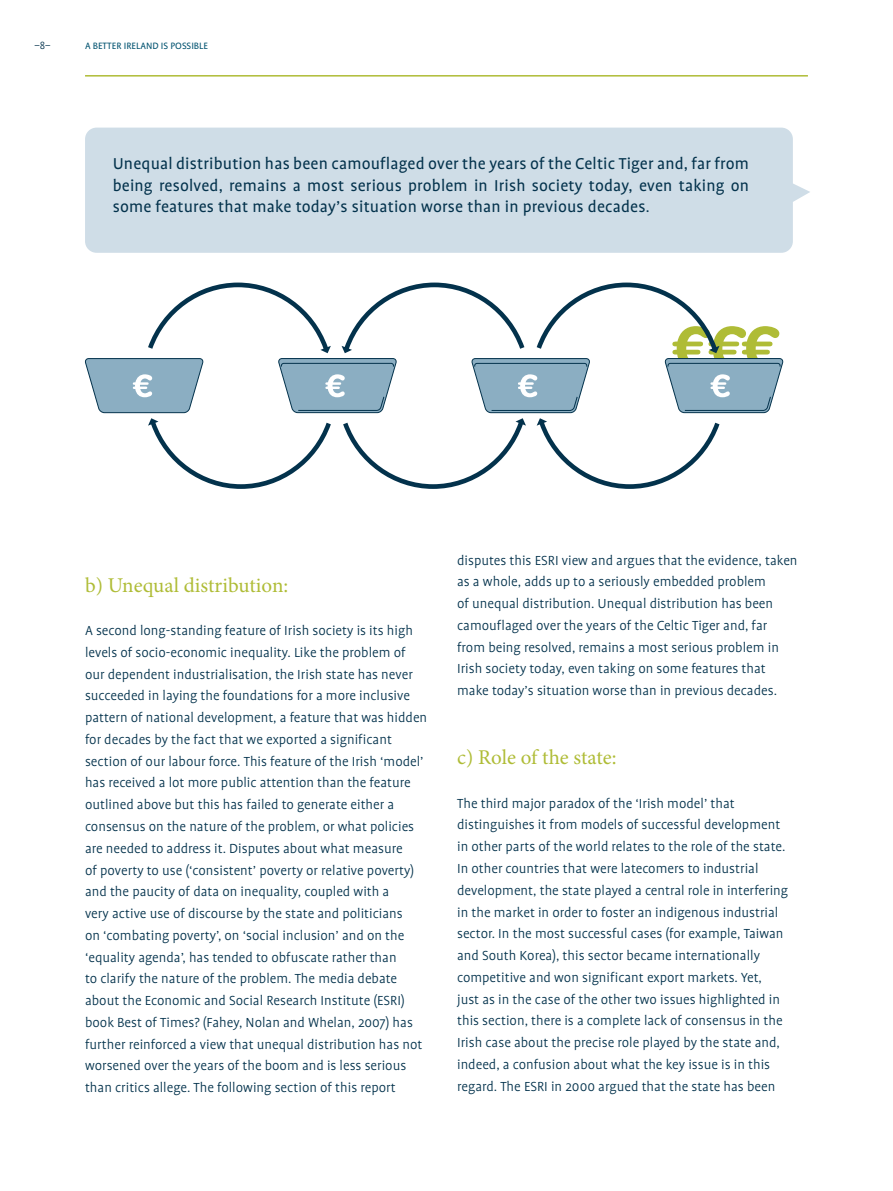
<style>
.page{position:relative;width:893px;height:1191px;background:#fff}
.page>*{position:absolute;margin:0;border:0;box-sizing:border-box;transform-origin:0 0}
.t1{font:21px "Minion Pro";letter-spacing:-.005em;color:#afbc36}
.t2{font:18px/21.6px "Profile";letter-spacing:.01em;color:#03324c;text-align:justify}
.t3{font:300 15px/21.8px "Profile";color:#03324c}
.t4{font:300 12px "Profile";color:#03324c}
.t5{font:10.5px "Profile";color:#025370}
.s1{font-size:16.5px}
</style>
<div class="page">
<hr style="left:85px;top:75px;width:723px;height:2px;background:#afbc36">
<div style="left:85px;top:128px;width:725px;height:125px;background:#cfdde7"></div>
<svg style="left:85px;top:282px;width:698px;height:207px"></svg>
<p class="t4" style="left:34px;top:39px;width:18px">– –</p>
<p class="t5" style="left:85px;top:40px;width:124px">A BETTER IRELAND IS POSSIBLE</p>
<p class="t2" style="left:113px;top:153px;width:638px">Unequal distribution has been camouflaged over the years of the Celtic Tiger and, far from being resolved, remains a most serious problem in Irish society today, even taking on some features that make today’s situation worse than in previous decades<span class="s1">.</span></p>
<h1 class="t1" style="left:85px;top:571px;width:205px">b) Unequal distribution:</h1>
<p class="t3" style="left:85px;top:620px;width:344px">A second long-standing feature of Irish society is its high levels of socio-economic inequality. Like the problem of our dependent industrialisation, the Irish state has never succeeded in laying the foundations for a more inclusive pattern of national development, a feature that was hidden for decades by the fact that we exported a significant section of our labour force. This feature of the Irish ‘model’ has received a lot more public attention than the feature outlined above but this has failed to generate either a consensus on the nature of the problem, or what policies are needed to address it. Disputes about what measure<br>of poverty to use (‘consistent’ poverty or relative poverty) and the paucity of data on inequality, coupled with a<br>very active use of discourse by the state and politicians<br>on ‘combating poverty’, on ‘social inclusion’ and on the ‘equality agenda’, has tended to obfuscate rather than<br>to clarify the nature of the problem. The media debate about the Economic and Social Research Institute (ESRI) book Best of Times? (Fahey, Nolan and Whelan, 2007) has further reinforced a view that unequal distribution has not worsened over the years of the boom and is less serious than critics allege. The following section of this report</p>
<p class="t3" style="left:457px;top:549px;width:342px">disputes this ESRI view and argues that the evidence, taken as a whole, adds up to a seriously embedded problem<br>of unequal distribution. Unequal distribution has been camouflaged over the years of the Celtic Tiger and, far from being resolved, remains a most serious problem in Irish society today, even taking on some features that make today’s situation worse than in previous decades.</p>
<h1 class="t1" style="left:457px;top:743px;width:161px">c) Role of the state:</h1>
<p class="t3" style="left:457px;top:792px;width:332px">The third major paradox of the ‘Irish model’ that distinguishes it from models of successful development in other parts of the world relates to the role of the state.<br>In other countries that were latecomers to industrial development, the state played a central role in interfering in the market in order to foster an indigenous industrial sector. In the most successful cases (for example, Taiwan and South Korea), this sector became internationally competitive and won significant export markets. Yet,<br>just as in the case of the other two issues highlighted in this section, there is a complete lack of consensus in the Irish case about the precise role played by the state and, indeed, a confusion about what the key issue is in this regard. The ESRI in 2000 argued that the state has been</p>
</div>
